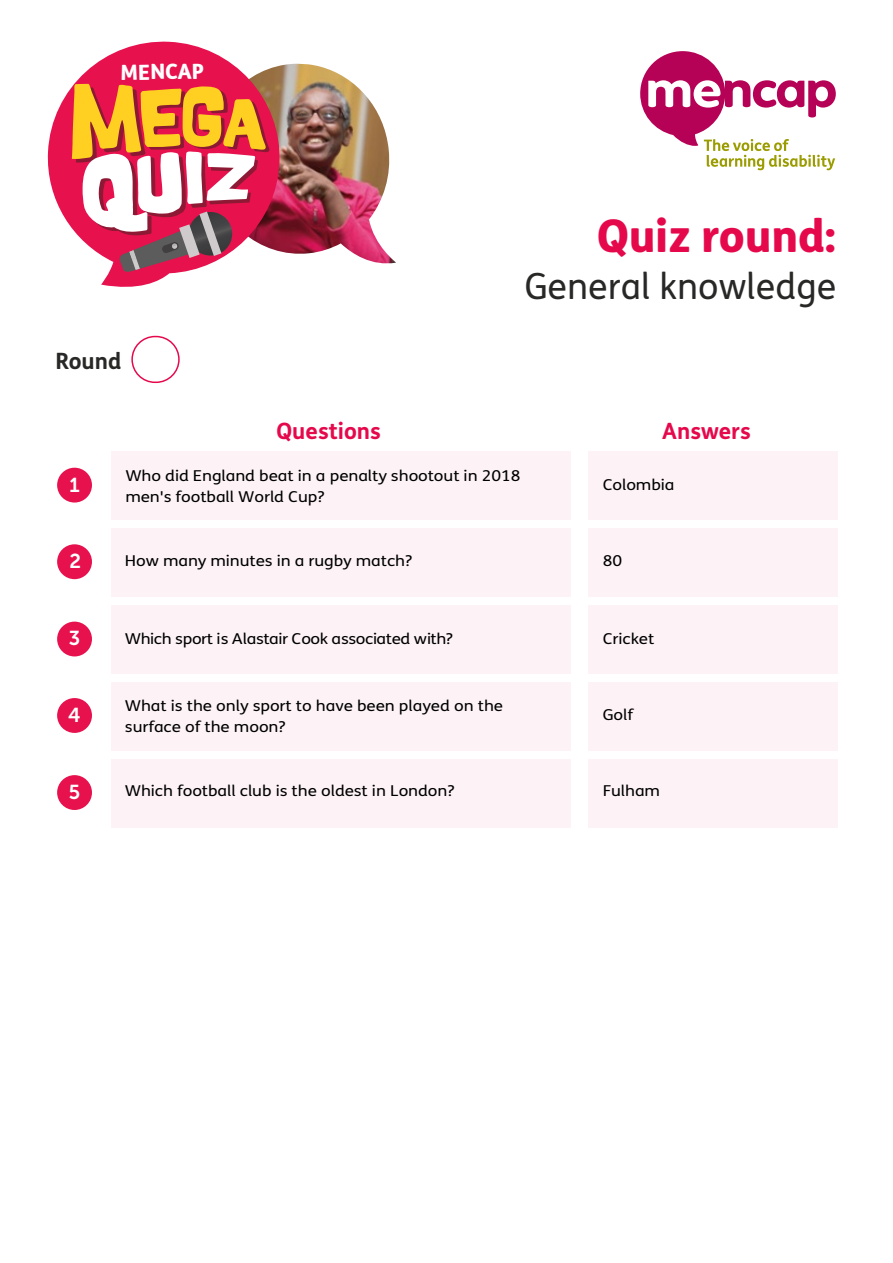
<style>
.page{position:relative;width:893px;height:1263px;background:#fff}
.page>*{position:absolute;margin:0;border:0;box-sizing:border-box;transform-origin:0 0}
.t1{font:800 45px "FS Mencap";letter-spacing:-.005em;color:#e5094c}
.t2{font:36px "FS Mencap";color:#282827}
.t3{font:700 22.5px "FS Mencap";color:#e5094c}
.t4{font:700 22.5px "FS Mencap";color:#282827}
.t5{font:800 21px "FS Mencap";color:#fff}
.t6{font:20.1px "Museo Sans 700";color:#fff}
.t7{font:15px/21px "FS Mencap";letter-spacing:-.005em;color:#000;scale:1.14 1}
.t8{font:15px "FS Mencap";letter-spacing:-.025em;color:#000;scale:1.14 1}
</style>
<div class="page">
<img style="left:282px;top:64px;width:114px;height:200px">
<div style="left:111px;top:451px;width:459px;height:68px;background:#fdf3f6"></div>
<div style="left:111px;top:528px;width:459px;height:68px;background:#fdf3f6"></div>
<div style="left:111px;top:605px;width:459px;height:68px;background:#fdf3f6"></div>
<div style="left:111px;top:682px;width:459px;height:68px;background:#fdf3f6"></div>
<div style="left:111px;top:759px;width:459px;height:68px;background:#fdf3f6"></div>
<div style="left:588px;top:451px;width:250px;height:68px;background:#fdf3f6"></div>
<div style="left:588px;top:528px;width:250px;height:68px;background:#fdf3f6"></div>
<div style="left:588px;top:605px;width:250px;height:68px;background:#fdf3f6"></div>
<div style="left:588px;top:682px;width:250px;height:68px;background:#fdf3f6"></div>
<div style="left:588px;top:759px;width:250px;height:68px;background:#fdf3f6"></div>
<svg style="left:640px;top:51px;width:196px;height:119px"></svg>
<div style="left:131px;top:336px;width:49px;height:47px;border:2px solid #e5094c;border-radius:23px"></div>
<div style="left:57px;top:468px;width:35px;height:35px;background:#e6114d;border-radius:50%"></div>
<div style="left:57px;top:544px;width:35px;height:35px;background:#e6114d;border-radius:50%"></div>
<div style="left:57px;top:622px;width:35px;height:34px;background:#e6114d;border-radius:50%"></div>
<div style="left:57px;top:698px;width:35px;height:35px;background:#e6114d;border-radius:50%"></div>
<div style="left:57px;top:775px;width:35px;height:35px;background:#e6114d;border-radius:50%"></div>
<svg style="left:47px;top:41px;width:235px;height:246px"></svg>
<svg style="left:72px;top:84px;width:197px;height:190px"></svg>
<h3 class="t5" style="left:120px;top:59px;width:85px;rotate:-1deg">MENCAP</h3>
<h3 class="t4" style="left:55px;top:347px;width:67px">Round</h3>
<h1 class="t1" style="left:597px;top:208px;width:240px">Quiz round:</h1>
<h2 class="t2" style="left:525px;top:265px;width:313px">General knowledge</h2>
<h3 class="t6" style="left:69px;top:473px;width:12px">1</h3>
<h3 class="t3" style="left:277px;top:417px;width:106px">Questions</h3>
<h3 class="t3" style="left:662px;top:417px;width:90px">Answers</h3>
<p class="t7" style="left:125px;top:466px;width:348px">Who did England beat in a penalty shootout in 2018 men's football World Cup?</p>
<p class="t7" style="left:603px;top:475px;width:64px">Colombia</p>
<h3 class="t6" style="left:69px;top:550px;width:13px">2</h3>
<p class="t7" style="left:125px;top:550px;width:253px">How many minutes in a rugby match?</p>
<p class="t7" style="left:603px;top:550px;width:18px">80</p>
<h3 class="t6" style="left:69px;top:627px;width:13px">3</h3>
<p class="t8" style="left:125px;top:630px;width:289px">Which sport is Alastair Cook associated with?</p>
<p class="t7" style="left:603px;top:628px;width:47px">Cricket</p>
<h3 class="t6" style="left:68px;top:704px;width:14px">4</h3>
<p class="t7" style="left:125px;top:695px;width:333px">What is the only sport to have been played on the surface of the moon?</p>
<p class="t7" style="left:603px;top:704px;width:28px">Golf</p>
<h3 class="t6" style="left:69px;top:781px;width:13px">5</h3>
<p class="t7" style="left:125px;top:781px;width:290px">Which football club is the oldest in London?</p>
<p class="t7" style="left:603px;top:781px;width:52px">Fulham</p>
</div>
